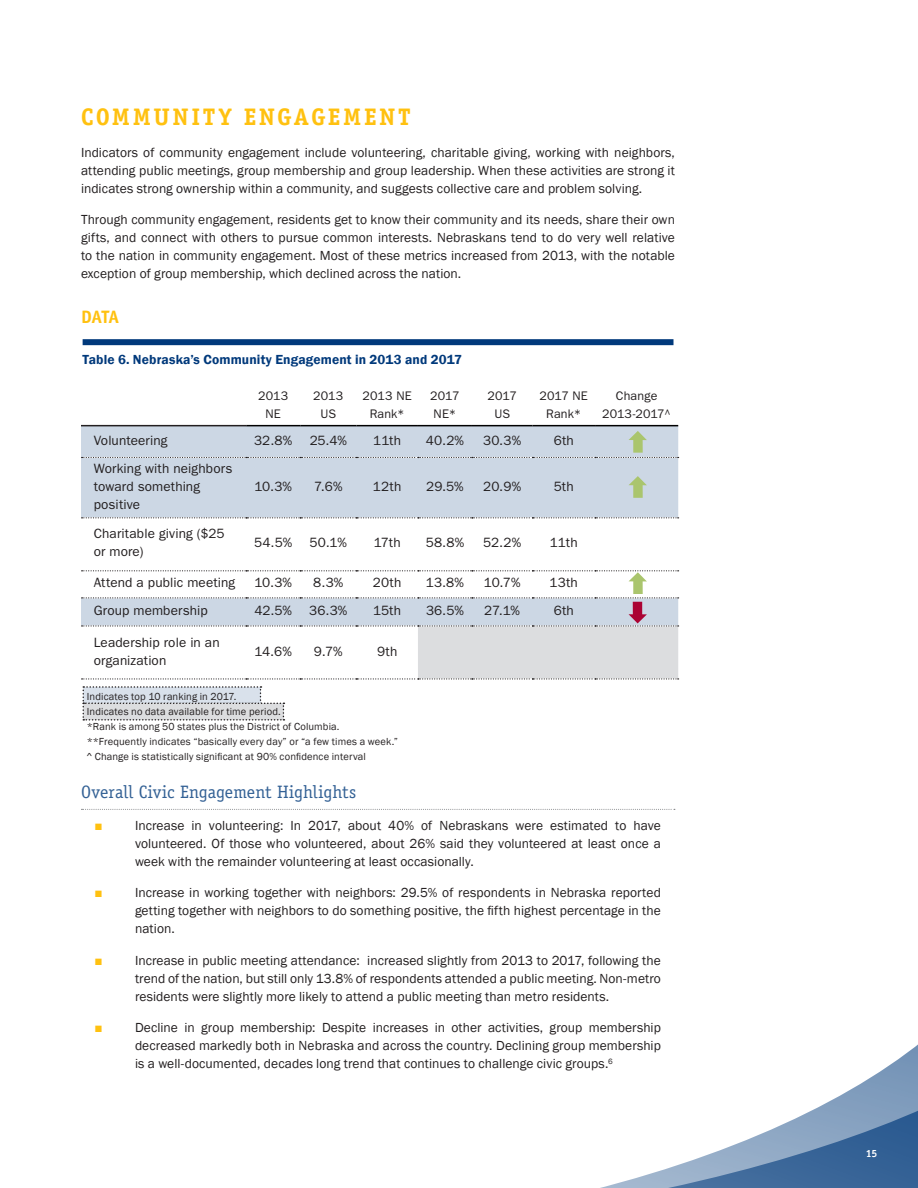
<style>
.page{position:relative;width:918px;height:1188px;background:#fff}
.page>*{position:absolute;margin:0;border:0;box-sizing:border-box;transform-origin:0 0}
.BODY_Head{font:700 24px "Officina Serif Std";letter-spacing:.1em;color:#ffc110}
.BODY_Main_Sub{font:18px "Officina Serif Std";color:#336195}
.Body{font:700 18px "Officina Sans";color:#ffc110}
.Body-2{font:13.5px/18px "Franklin Gothic";letter-spacing:.005em;color:#231f20;text-align:justify}
.Chart_Verticle_Text{font:13.5px/18px "ITC Franklin Gothic Std";letter-spacing:.01em;color:#231f20}
.Chart_Numbers{font:13.5px "ITC Franklin Gothic Std";letter-spacing:.01em;color:#231f20}
.CHART_1_Title{font:600 13.5px "Franklin Gothic";letter-spacing:.01em;color:#00397b}
.chart_body{font:12.45px/18px "ITC Franklin Gothic Std";letter-spacing:.005em;color:#231f20;text-align:center}
.Letter_Bullets{font:10.5px "Franklin Gothic";letter-spacing:.015em;color:#231f20}
.t1{font:700 10.5px "Officina Sans";color:#fff}
.s1{color:#ffc110}
</style>
<div class="page">
<svg style="left:600px;top:1044px;width:318px;height:144px"></svg>
<svg style="left:81px;top:426px;width:597px;height:200px;fill:#ccd7e4"></svg>
<hr style="left:81px;top:425px;width:165px;height:1px;background:#231f20">
<hr style="left:246px;top:425px;width:54px;height:1px;background:#000">
<hr style="left:300px;top:425px;width:56px;height:1px;background:#000">
<hr style="left:356px;top:425px;width:62px;height:1px;background:#000">
<hr style="left:418px;top:425px;width:54px;height:1px;background:#000">
<hr style="left:472px;top:425px;width:60px;height:1px;background:#000">
<hr style="left:532px;top:425px;width:63px;height:1px;background:#000">
<hr style="left:595px;top:425px;width:83px;height:1px;background:#000">
<svg style="left:82px;top:517px;width:597px;height:1px"></svg>
<div style="left:83px;top:339px;width:591px;height:6px;background:#00397b"></div>
<svg style="left:81px;top:809px;width:594px;height:1px"></svg>
<svg style="left:82px;top:686px;width:202px;height:35px;background:#d4d8dd"></svg>
<div style="left:82px;top:431px;width:597px;height:27px;background:#ccd7e4"></div>
<svg style="left:629px;top:476px;width:18px;height:22px"></svg>
<svg style="left:82px;top:570px;width:597px;height:110px"></svg>
<p class="BODY_Head" style="left:81px;top:102px;width:331px">COMMUNITY ENGAGEMENT</p>
<p class="Body-2" style="left:81px;top:144px;width:596px">Indicators of community engagement include volunteering, charitable giving, working with neighbors, attending public meetings, group membership and group leadership. When these activities are strong it indicates strong ownership within a community, and suggests collective care and problem solving.</p>
<p class="Body-2" style="left:81px;top:211px;width:595px">Through community engagement, residents get to know their community and its needs, share their own gifts, and connect with others to pursue common interests. Nebraskans tend to do very well relative to the nation in community engagement. Most of these metrics increased from 2013, with the notable exception of group membership, which declined across the nation.</p>
<p class="Body" style="left:81px;top:306px;width:40px">DATA</p>
<p class="CHART_1_Title" style="left:83px;top:351px;width:381px">Table 6. Nebraska’s Community Engagement in 2013 and 2017</p>
<p class="chart_body" style="left:258px;top:387px;width:32px">2013<br>NE</p>
<p class="chart_body" style="left:313px;top:387px;width:32px">2013<br>US</p>
<p class="chart_body" style="left:363px;top:387px;width:51px">2013 NE<br>Rank*</p>
<p class="chart_body" style="left:430px;top:387px;width:31px;text-align:left">2017<br>NE*</p>
<p class="chart_body" style="left:488px;top:387px;width:31px">2017<br>US</p>
<p class="chart_body" style="left:540px;top:387px;width:50px">2017 NE<br>Rank*</p>
<p class="chart_body" style="left:602px;top:387px;width:71px">Change<br>2013-2017^</p>
<p class="Chart_Verticle_Text" style="left:94px;top:431px;width:75px">Volunteering</p>
<p class="Chart_Numbers" style="left:254px;top:432px;width:40px">32.8%</p>
<p class="Chart_Numbers" style="left:310px;top:432px;width:39px">25.4%</p>
<p class="Chart_Numbers" style="left:373px;top:432px;width:29px">11th</p>
<p class="Chart_Numbers" style="left:426px;top:432px;width:40px">40.2%</p>
<p class="Chart_Numbers" style="left:483px;top:432px;width:40px">30.3%</p>
<p class="Chart_Numbers" style="left:554px;top:432px;width:22px">6th</p>
<p class="Chart_Verticle_Text" style="left:94px;top:459px;width:140px">Working with neighbors toward something positive</p>
<p class="Chart_Numbers" style="left:254px;top:478px;width:39px">10.3%</p>
<p class="Chart_Numbers" style="left:314px;top:478px;width:30px">7.6%</p>
<p class="Chart_Numbers" style="left:373px;top:478px;width:30px">12th</p>
<p class="Chart_Numbers" style="left:426px;top:478px;width:39px">29.5%</p>
<p class="Chart_Numbers" style="left:483px;top:478px;width:39px">20.9%</p>
<p class="Chart_Numbers" style="left:554px;top:478px;width:21px">5th</p>
<p class="Chart_Verticle_Text" style="left:94px;top:525px;width:132px">Charitable giving ($25 or more)</p>
<p class="Chart_Numbers" style="left:254px;top:535px;width:39px">54.5%</p>
<p class="Chart_Numbers" style="left:310px;top:535px;width:39px">50.1%</p>
<p class="Chart_Numbers" style="left:374px;top:535px;width:28px">17th</p>
<p class="Chart_Numbers" style="left:426px;top:535px;width:40px">58.8%</p>
<p class="Chart_Numbers" style="left:483px;top:535px;width:40px">52.2%</p>
<p class="Chart_Numbers" style="left:550px;top:535px;width:29px">11th</p>
<p class="Chart_Verticle_Text" style="left:94px;top:574px;width:143px">Attend a public meeting</p>
<p class="Chart_Numbers" style="left:254px;top:575px;width:39px">10.3%</p>
<p class="Chart_Numbers" style="left:313px;top:575px;width:32px">8.3%</p>
<p class="Chart_Numbers" style="left:373px;top:575px;width:30px">20th</p>
<p class="Chart_Numbers" style="left:426px;top:575px;width:40px">13.8%</p>
<p class="Chart_Numbers" style="left:484px;top:575px;width:38px">10.7%</p>
<p class="Chart_Numbers" style="left:550px;top:575px;width:30px">13th</p>
<p class="Chart_Verticle_Text" style="left:94px;top:602px;width:115px">Group membership</p>
<p class="Chart_Numbers" style="left:254px;top:603px;width:39px">42.5%</p>
<p class="Chart_Numbers" style="left:309px;top:603px;width:40px">36.3%</p>
<p class="Chart_Numbers" style="left:373px;top:603px;width:29px">15th</p>
<p class="Chart_Numbers" style="left:426px;top:603px;width:39px">36.5%</p>
<p class="Chart_Numbers" style="left:484px;top:603px;width:37px">27.1%</p>
<p class="Chart_Numbers" style="left:554px;top:603px;width:22px">6th</p>
<p class="Chart_Verticle_Text" style="left:94px;top:633px;width:127px">Leadership role in an organization</p>
<p class="Chart_Numbers" style="left:254px;top:643px;width:39px">14.6%</p>
<p class="Chart_Numbers" style="left:314px;top:643px;width:30px">9.7%</p>
<p class="Chart_Numbers" style="left:377px;top:643px;width:22px">9th</p>
<p class="Letter_Bullets" style="left:87px;top:690px;width:151px">Indicates top 10 ranking in 2017.</p>
<p class="Letter_Bullets" style="left:87px;top:705px;width:195px">Indicates no data available for time period.</p>
<p class="Letter_Bullets" style="left:87px;top:720px;width:254px">*Rank is among 50 states plus the District of Columbia.</p>
<p class="Letter_Bullets" style="left:87px;top:735px;width:313px">**Frequently indicates “basically every day” or “a few times a week.”</p>
<p class="Letter_Bullets" style="left:87px;top:750px;width:281px">^ Change is statistically significant at 90% confidence interval</p>
<p class="BODY_Main_Sub" style="left:81px;top:781px;width:277px">Overall Civic Engagement Highlights</p>
<p class="Body-2" style="left:135px;top:816px;width:527px;text-indent:-40px"><span class="s1">■</span> Increase in volunteering: In 2017, about 40% of Nebraskans were estimated to have volunteered. Of those who volunteered, about 26% said they volunteered at least once a week with the remainder volunteering at least occasionally.</p>
<p class="Body-2" style="left:135px;top:884px;width:527px;text-indent:-40px"><span class="s1">■</span> Increase in working together with neighbors: 29.5% of respondents in Nebraska reported getting together with neighbors to do something positive, the fifth highest percentage in the nation.</p>
<p class="Body-2" style="left:135px;top:951px;width:527px;text-indent:-40px"><span class="s1">■</span> Increase in public meeting attendance: increased slightly from 2013 to 2017, following the trend of the nation, but still only 13.8% of respondents attended a public meeting. Non-metro residents were slightly more likely to attend a public meeting than metro residents.</p>
<p class="Body-2" style="left:135px;top:1019px;width:527px;text-indent:-40px"><span class="s1">■</span> Decline in group membership: Despite increases in other activities, group membership decreased markedly both in Nebraska and across the country. Declining group membership is a well-documented, decades long trend that continues to challenge civic groups.<sup>6</sup></p>
<p class="t1" style="left:866px;top:1147px;width:13px">15</p>
</div>
